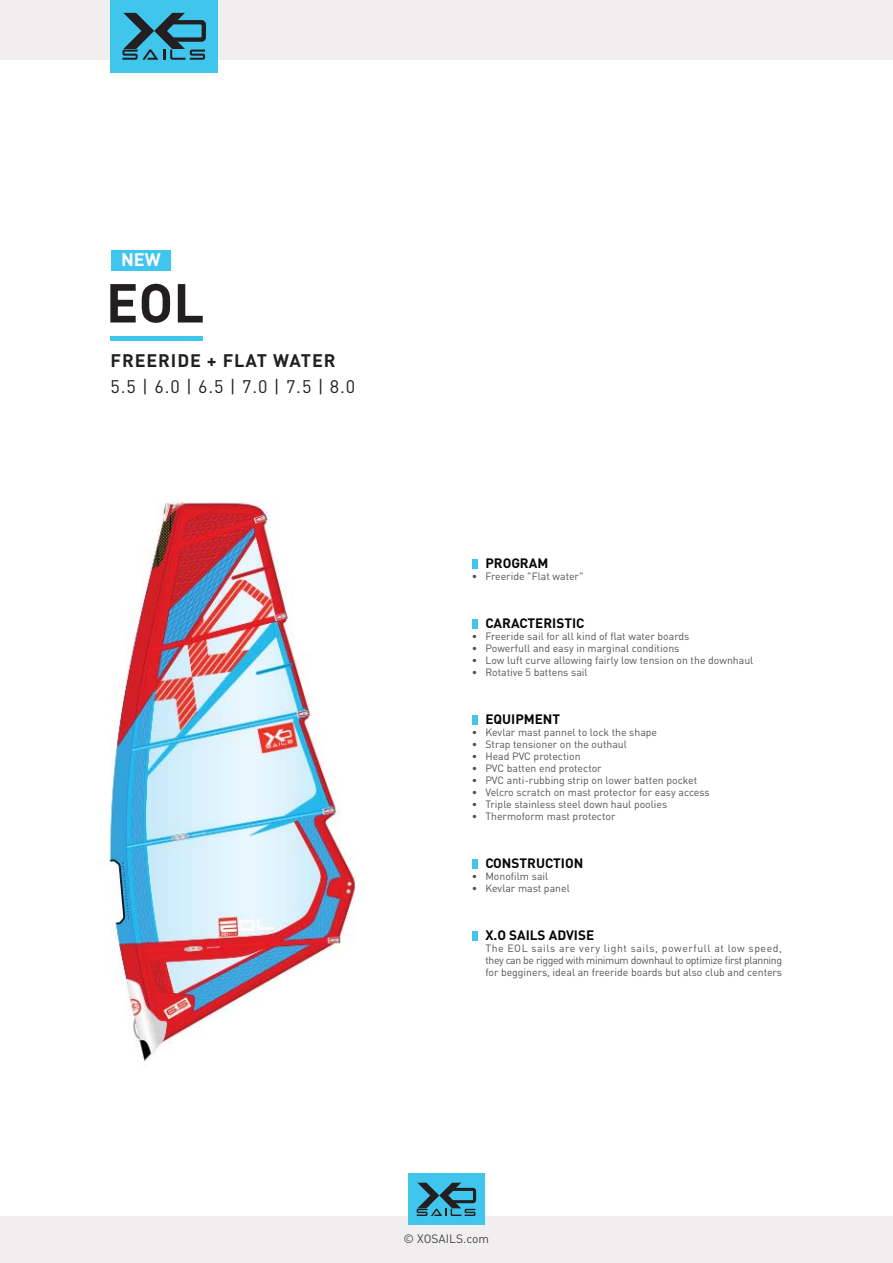
<style>
.page{position:relative;width:893px;height:1263px;background:#fff}
.page>*{position:absolute;margin:0;border:0;box-sizing:border-box;transform-origin:0 0}
.t1{font:700 54px "DIN Pro";color:#231f20}
.t2{font:18px "DIN Pro";color:#231f20}
.t3{font:700 18px "DIN Pro";letter-spacing:.05em;color:#231f20}
.t4{font:700 18px "DIN Pro";color:#fff}
.t5{font:700 13.5px "DIN Pro";color:#050505}
.t6{font:12px "DIN Pro";color:#454546}
.t7{font:10.5px/12px "DIN Pro";color:#515255;text-align:justify}
</style>
<div class="page">
<img style="left:109px;top:501px;width:247px;height:566px">
<div style="left:111px;top:250px;width:59px;height:21px;background:#40c6ed"></div>
<div style="left:111px;top:336px;width:92px;height:5px;background:#40c6ed"></div>
<div style="left:472px;top:559px;width:5px;height:9px;background:#40c6ed"></div>
<div style="left:472px;top:619px;width:5px;height:9px;background:#40c6ed"></div>
<div style="left:472px;top:715px;width:5px;height:10px;background:#40c6ed"></div>
<div style="left:472px;top:859px;width:5px;height:10px;background:#40c6ed"></div>
<div style="left:472px;top:931px;width:5px;height:10px;background:#40c6ed"></div>
<div style="left:0;top:1216px;width:893px;height:47px;background:#f0eeee"></div>
<div style="left:0;top:0;width:893px;height:60px;background:#f0eeee"></div>
<div style="left:111px;top:0;width:107px;height:73px;background:#40c6ed"></div>
<svg style="left:122px;top:13px;width:84px;height:47px"></svg>
<div style="left:408px;top:1174px;width:77px;height:51px;background:#40c6ed"></div>
<svg style="left:417px;top:1183px;width:59px;height:33px"></svg>
<h2 class="t4" style="left:121px;top:250px;width:41px">NEW</h2>
<h1 class="t1" style="left:106px;top:272px;width:100px">EOL</h1>
<h2 class="t3" style="left:111px;top:350px;width:227px">FREERIDE + FLAT WATER</h2>
<h2 class="t2" style="left:111px;top:381px;width:246px">5.5 | 6.0 | 6.5 | 7.0 | 7.5 | 8.0</h2>
<p class="t5" style="left:485px;top:556px;width:64px">PROGRAM</p>
<p class="t7" style="left:472px;top:572px;width:113px">• Freeride "Flat water"</p>
<p class="t5" style="left:485px;top:616px;width:101px">CARACTERISTIC</p>
<p class="t7" style="left:472px;top:632px;width:219px">• Freeride sail for all kind of flat water boards</p>
<p class="t7" style="left:472px;top:644px;width:209px">• Powerfull and easy in marginal conditions</p>
<p class="t7" style="left:472px;top:656px;width:283px">• Low luft curve allowing fairly low tension on the downhaul</p>
<p class="t7" style="left:472px;top:668px;width:117px">• Rotative 5 battens sail</p>
<p class="t5" style="left:485px;top:712px;width:76px">EQUIPMENT</p>
<p class="t7" style="left:472px;top:728px;width:187px">• Kevlar mast pannel to lock the shape</p>
<p class="t7" style="left:472px;top:740px;width:157px">• Strap tensioner on the outhaul</p>
<p class="t7" style="left:472px;top:752px;width:110px">• Head PVC protection</p>
<p class="t7" style="left:472px;top:764px;width:131px">• PVC batten end protector</p>
<p class="t7" style="left:472px;top:776px;width:227px">• PVC anti-rubbing strip on lower batten pocket</p>
<p class="t7" style="left:472px;top:788px;width:239px">• Velcro scratch on mast protector for easy access</p>
<p class="t7" style="left:472px;top:800px;width:197px">• Triple stainless steel down haul poolies</p>
<p class="t7" style="left:472px;top:812px;width:145px">• Thermoform mast protector</p>
<p class="t5" style="left:485px;top:856px;width:99px">CONSTRUCTION</p>
<p class="t7" style="left:472px;top:872px;width:78px">• Monofilm sail</p>
<p class="t7" style="left:472px;top:884px;width:99px">• Kevlar mast panel</p>
<p class="t5" style="left:485px;top:928px;width:110px">X.O SAILS ADVISE</p>
<p class="t7" style="left:485px;top:944px;width:298px">The EOL sails are very light sails, powerfull at low speed, they can be rigged with minimum downhaul to optimize first planning for begginers, ideal an freeride boards but also club and centers</p>
<p class="t6" style="left:404px;top:1235px;width:87px">© XOSAILS.com</p>
</div>
